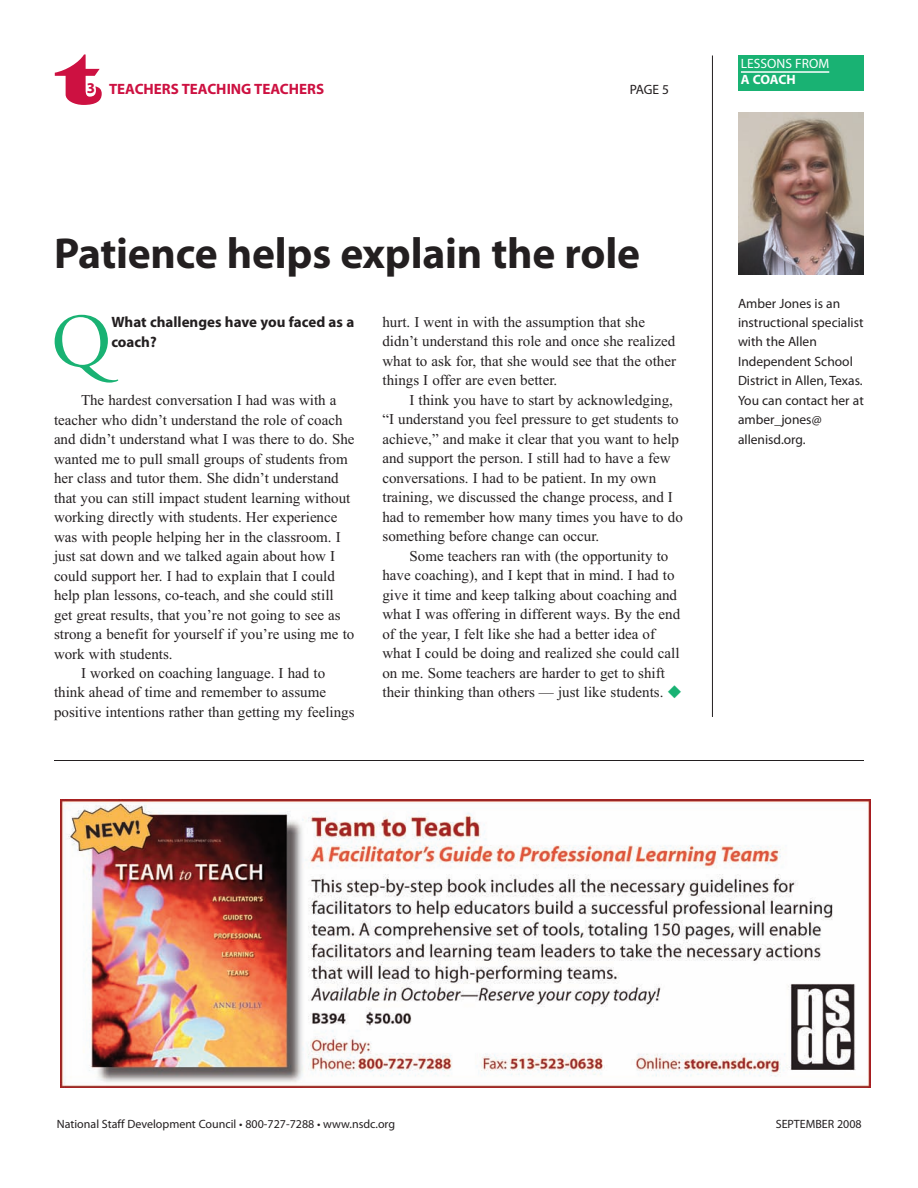
<style>
.page{position:relative;width:918px;height:1188px;background:#fff}
.page>*{position:absolute;margin:0;border:0;box-sizing:border-box;transform-origin:0 0}
.t1{font:75.75px "Adobe Garamond";color:#19b273}
.t2{font:72px "Latin Wide";color:#cd1141}
.t3{font:700 43.5px "Myriad Pro";letter-spacing:-.005em;color:#231f20}
.t4{font:15px/19.5px "Times";color:#231f20}
.t5{font:700 15px/19.5px "Myriad Pro";color:#231f20}
.t6{font:700 15px "Myriad Pro";color:#cd1141}
.t7{font:13.5px/19.5px "Myriad Pro";color:#231f20}
.t8{font:13.5px "Myriad Pro";color:#fff}
.t9{font:700 13.5px "Myriad Pro";letter-spacing:-.02em;color:#fff}
.t10{font:12px "Myriad Pro";color:#231f20}
.s1{color:#19b273}
</style>
<div class="page">
<div style="left:738px;top:55px;width:126px;height:36px;background:#19b273"></div>
<hr style="left:741px;top:71px;width:88px;height:2px;background:#fff">
<hr style="left:712px;top:55px;width:1px;height:662px;background:#231f20">
<img style="left:738px;top:113px;width:126px;height:162px">
<hr style="left:54px;top:760px;width:810px;height:1px;background:#231f20">
<img style="left:60px;top:799px;width:810px;height:288px">
<h2 class="t2" style="left:57px;top:36px;width:47px">t</h2>
<p class="t6" style="left:87px;top:84px;width:239px">3 TEACHERS TEACHING TEACHERS</p>
<p class="t7" style="left:630px;top:81px;width:41px">PAGE 5</p>
<h3 class="t3" style="left:54px;top:237px;width:588px">Patience helps explain the role</h3>
<h1 class="t1" style="left:51px;top:312px;width:62px">Q</h1>
<p class="t5" style="left:111px;top:313px;width:244px">What challenges have you faced as a coach?</p>
<p class="t4" style="left:382px;top:312px;width:295px">hurt. I went in with the assumption that she didn’t understand this role and once she realized what to ask for, that she would see that the other things I offer are even better.</p>
<p class="t4" style="left:382px;top:390px;width:302px;text-indent:27px">I think you have to start by acknowledging, “I understand you feel pressure to get students to achieve,” and make it clear that you want to help and support the person. I still had to have a few conversations. I had to be patient. In my own training, we discussed the change process, and I had to remember how many times you have to do something before change can occur.</p>
<p class="t4" style="left:382px;top:546px;width:301px;text-indent:27px">Some teachers ran with (the opportunity to have coaching), and I kept that in mind. I had to give it time and keep talking about coaching and what I was offering in different ways. By the end of the year, I felt like she had a better idea of what I could be doing and realized she could call on me. Some teachers are harder to get to shift their thinking than others — just like students. <span class="s1">◆</span></p>
<p class="t4" style="left:81px;top:390px;width:257px">The hardest conversation I had was with a</p>
<p class="t4" style="left:54px;top:410px;width:290px">teacher who didn’t understand the role of coach</p>
<p class="t4" style="left:54px;top:429px;width:302px">and didn’t understand what I was there to do. She</p>
<p class="t4" style="left:54px;top:449px;width:295px">wanted me to pull small groups of students from</p>
<p class="t4" style="left:54px;top:468px;width:286px">her class and tutor them. She didn’t understand</p>
<p class="t4" style="left:54px;top:488px;width:298px">that you can still impact student learning without</p>
<p class="t4" style="left:54px;top:507px;width:285px">working directly with students. Her experience</p>
<p class="t4" style="left:54px;top:527px;width:288px">was with people helping her in the classroom. I</p>
<p class="t4" style="left:54px;top:546px;width:283px">just sat down and we talked again about how I</p>
<p class="t4" style="left:54px;top:566px;width:282px">could support her. I had to explain that I could</p>
<p class="t4" style="left:54px;top:585px;width:281px">help plan lessons, co-teach, and she could still</p>
<p class="t4" style="left:54px;top:605px;width:288px">get great results, that you’re not going to see as</p>
<p class="t4" style="left:54px;top:624px;width:302px">strong a benefit for yourself if you’re using me to</p>
<p class="t4" style="left:54px;top:644px;width:120px">work with students.</p>
<p class="t4" style="left:81px;top:663px;width:246px">I worked on coaching language. I had to</p>
<p class="t4" style="left:54px;top:683px;width:274px">think ahead of time and remember to assume</p>
<p class="t4" style="left:54px;top:702px;width:302px">positive intentions rather than getting my feelings</p>
<p class="t8" style="left:741px;top:58px;width:90px">LESSONS FROM</p>
<p class="t9" style="left:741px;top:75px;width:56px">A COACH</p>
<p class="t7" style="left:738px;top:294px;width:127px">Amber Jones is an instructional specialist with the Allen<br>Independent School<br>District in Allen, Texas.<br>You can contact her at amber_jones@ allenisd.org.</p>
<p class="t10" style="left:57px;top:1120px;width:340px">National Staff Development Council • 800-727-7288 • www.nsdc.org</p>
<p class="t10" style="left:776px;top:1120px;width:87px">SEPTEMBER 2008</p>
</div>
